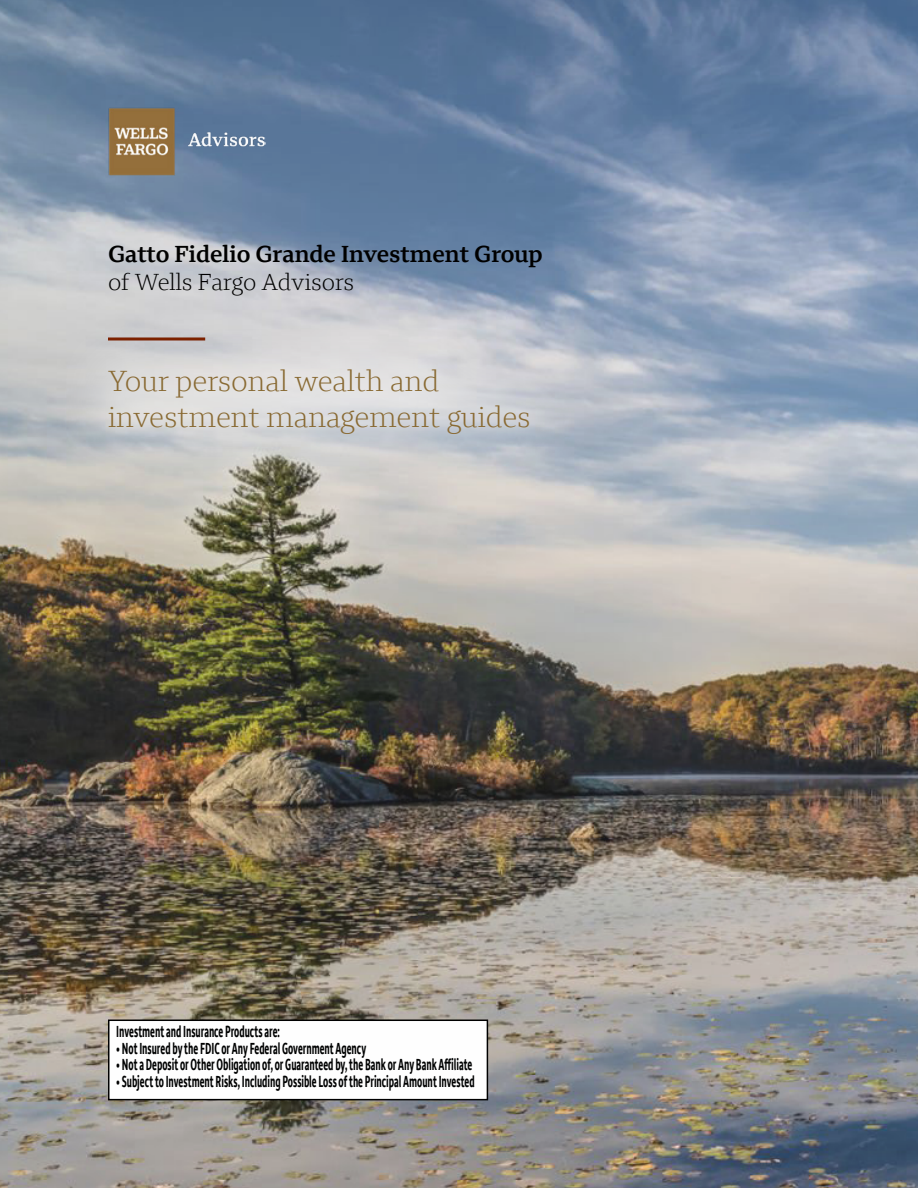
<style>
.page{position:relative;width:918px;height:1188px;background:#fff}
.page>*{position:absolute;margin:0;border:0;box-sizing:border-box;transform-origin:0 0}
.t1{font:300 30px/36px "Wells Fargo Serif";color:#896a33}
.t2{font:600 24px "Wells Fargo Serif";color:#000}
.t3{font:300 24px "Wells Fargo Serif";color:#000}
.Not_No_May_Box{font:700 condensed 16.5px "Wells Fargo Sans";color:#000101;scale:.7 1}
</style>
<div class="page">
<img style="left:0;top:0;width:918px;height:1188px">
<div style="left:53px;top:313px;width:531px;height:175px;background:#fff;opacity:.47"></div>
<img style="left:108px;top:108px;width:158px;height:67px">
<hr style="left:108px;top:338px;width:97px;height:2px;background:#7c2100">
<div style="left:109px;top:1020px;width:378px;height:80px;background:#fefefe"></div>
<div style="left:108px;top:1020px;width:380px;height:80px;border:2px solid #000"></div>
<p class="t2" style="left:108px;top:239px;width:436px">Gatto Fidelio Grande Investment Group</p>
<p class="t3" style="left:108px;top:268px;width:248px">of Wells Fargo Advisors</p>
<h1 class="t1" style="left:108px;top:362px;width:424px">Your personal wealth and investment management guides</h1>
<p class="Not_No_May_Box" style="left:116px;top:1022px;width:235px">Investment and Insurance Products are:</p>
<p class="Not_No_May_Box" style="left:116px;top:1038px;width:359px">• Not Insured by the FDIC or Any Federal Government Agency</p>
<p class="Not_No_May_Box" style="left:116px;top:1055px;width:510px">• Not a Deposit or Other Obligation of, or Guaranteed by, the Bank or Any Bank Affiliate</p>
<p class="Not_No_May_Box" style="left:116px;top:1071px;width:514px">• Subject to Investment Risks, Including Possible Loss of the Principal Amount Invested</p>
</div>
